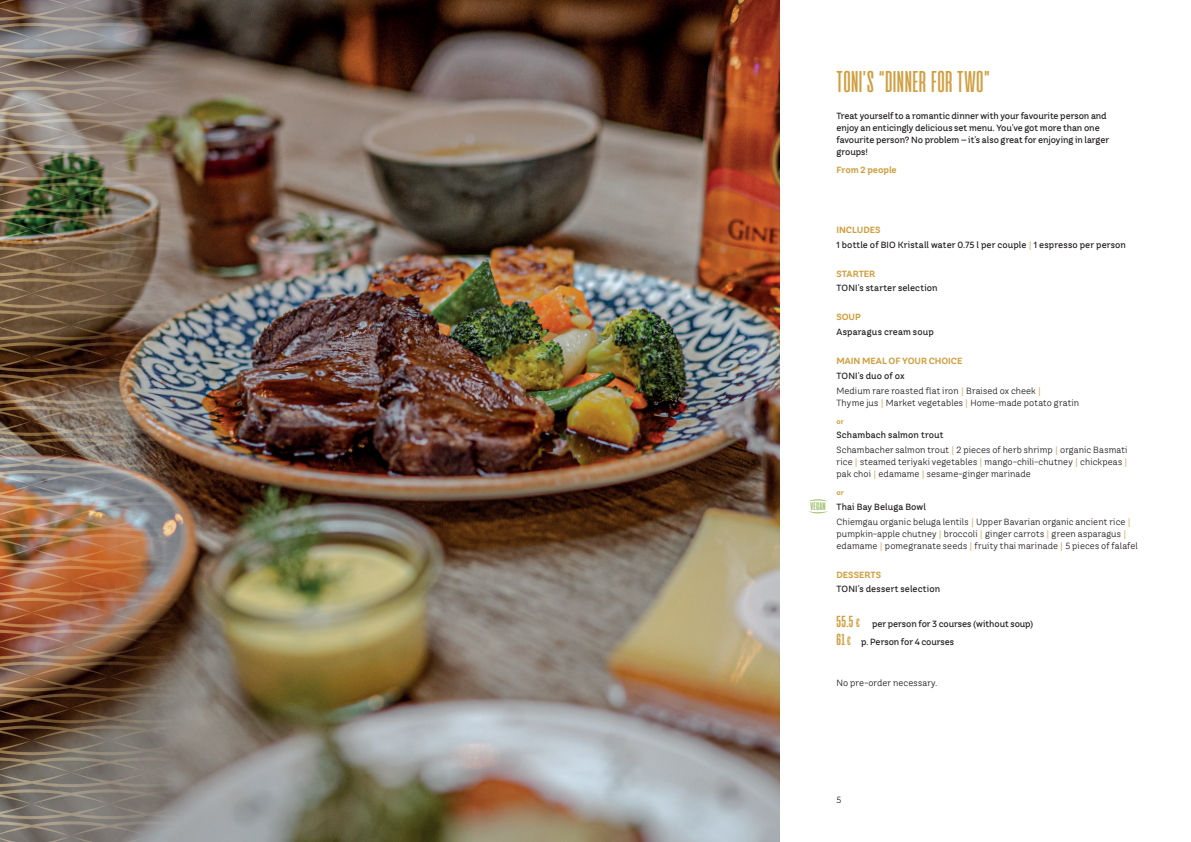
<style>
.page{position:relative;width:1191px;height:842px;background:#fff}
.page>*{position:absolute;margin:0;border:0;box-sizing:border-box;transform-origin:0 0}
.t1{font:30px "Cinematografica";letter-spacing:.015em;color:#d09f42}
.t2{font:700 16px "Cinematografica";color:#d09f42}
.t3{font:700 11px "Cinematografica";letter-spacing:.015em;color:#a3c172}
.t4{font:9px/14.8px "TT Hazelnuts";letter-spacing:.01em;color:#231f20}
.t5{font:500 9px/12px "TT Hazelnuts";letter-spacing:-.005em;color:#231f20}
.t6{font:500 9px/14.8px "TT Hazelnuts";letter-spacing:.015em;color:#231f20}
.t7{font:700 9px "TT Hazelnuts";letter-spacing:-.005em;color:#d09f42}
.t8{font:700 7px "TT Hazelnuts";color:#d09f42}
.s1{font-weight:700;color:#d09f42}
.s2{font-weight:400;color:#d09f42}
.s3{font-weight:500}
.s4{color:#d09f42}
.s5{font-size:12px}
.s6{font-family:"Cinematografica";font-weight:700;font-size:16px;color:#d09f42}
.s7{font-family:"Cinematografica";font-weight:700;font-size:12px;color:#d09f42}
</style>
<div class="page">
<img style="left:184px;top:0;width:596px;height:842px">
<img style="left:0;top:0;width:184px;height:842px">
<svg style="left:808px;top:511px;width:20px;height:2px"></svg>
<svg style="left:808px;top:499px;width:20px;height:3px"></svg>
<h1 class="t1" style="left:836px;top:66px;width:155px">TONI’S “DINNER FOR TWO”</h1>
<p class="t5" style="left:836px;top:110px;width:274px">Treat yourself to a romantic dinner with your favourite person and enjoy an enticingly delicious set menu. You’ve got more than one favourite person? No problem – it’s also great for enjoying in larger groups!</p>
<p class="t7" style="left:836px;top:164px;width:62px">From 2 people</p>
<p class="t3" style="left:810px;top:500px;width:17px">VEGAN</p>
<p class="t6" style="left:836px;top:222px;width:291px"><span class="s1">INCLUDES<br></span>1 bottle of BIO Kristall water 0.75 l per couple <span class="s2">|</span> 1 espresso per person</p>
<p class="t7" style="left:836px;top:267px;width:40px">STARTER</p>
<p class="t6" style="left:836px;top:281px;width:103px">TONI’s starter selection</p>
<p class="t7" style="left:836px;top:311px;width:26px">SOUP</p>
<p class="t6" style="left:836px;top:325px;width:99px">Asparagus cream soup</p>
<p class="t7" style="left:836px;top:355px;width:127px">MAIN MEAL OF YOUR CHOICE</p>
<p class="t4" style="left:836px;top:368px;width:206px"><span class="s3">TONI’s duo of ox<br></span>Medium rare roasted flat iron <span class="s4">|</span> Braised ox cheek <span class="s4">|</span></p>
<p class="t4" style="left:836px;top:395px;width:244px">Thyme jus <span class="s4">|</span> Market vegetables <span class="s4">|</span> Home-made potato gratin</p>
<p class="t8" style="left:836px;top:417px;width:9px">or</p>
<p class="t4" style="left:836px;top:428px;width:292px"><span class="s3">Schambach salmon trout<br></span>Schambacher salmon trout <span class="s4">|</span> 2 pieces of herb shrimp <span class="s4">|</span> organic Basmati</p>
<p class="t4" style="left:836px;top:456px;width:292px;line-height:12px">rice <span class="s4">|</span> steamed teriyaki vegetables <span class="s4">|</span> mango-chili-chutney <span class="s4">|</span> chickpeas <span class="s4">| </span>pak choi <span class="s4">|</span> edamame <span class="s4">|</span> sesame-ginger marinade</p>
<p class="t8" style="left:836px;top:488px;width:9px">or</p>
<p class="t4" style="left:836px;top:499px;width:296px"><span class="s3">Thai Bay Beluga Bowl<br></span>Chiemgau organic beluga lentils <span class="s4">|</span> Upper Bavarian organic ancient rice <span class="s4">|</span></p>
<p class="t4" style="left:836px;top:527px;width:303px;line-height:12px">pumpkin-apple chutney <span class="s4">|</span> broccoli <span class="s4">|</span> ginger carrots <span class="s4">|</span> green asparagus <span class="s4">| </span>edamame <span class="s4">|</span> pomegranate seeds <span class="s4">|</span> fruity thai marinade <span class="s4">|</span> 5 pieces of falafel</p>
<p class="t7" style="left:836px;top:569px;width:46px">DESSERTS</p>
<p class="t6" style="left:836px;top:582px;width:105px">TONI’s dessert selection</p>
<h2 class="t2" style="left:836px;top:613px;width:25px">55.5 <span class="s5">€</span></h2>
<p class="t5" style="left:836px;top:615px;width:198px;line-height:18px;text-indent:36px">per person for 3 courses (without soup)<br><span class="s6">61</span> <span class="s7">€</span> p. Person for 4 courses</p>
<p class="t4" style="left:836px;top:675px;width:102px">No pre-order necessary.</p>
<p class="t4" style="left:836px;top:792px;width:6px">5</p>
</div>
